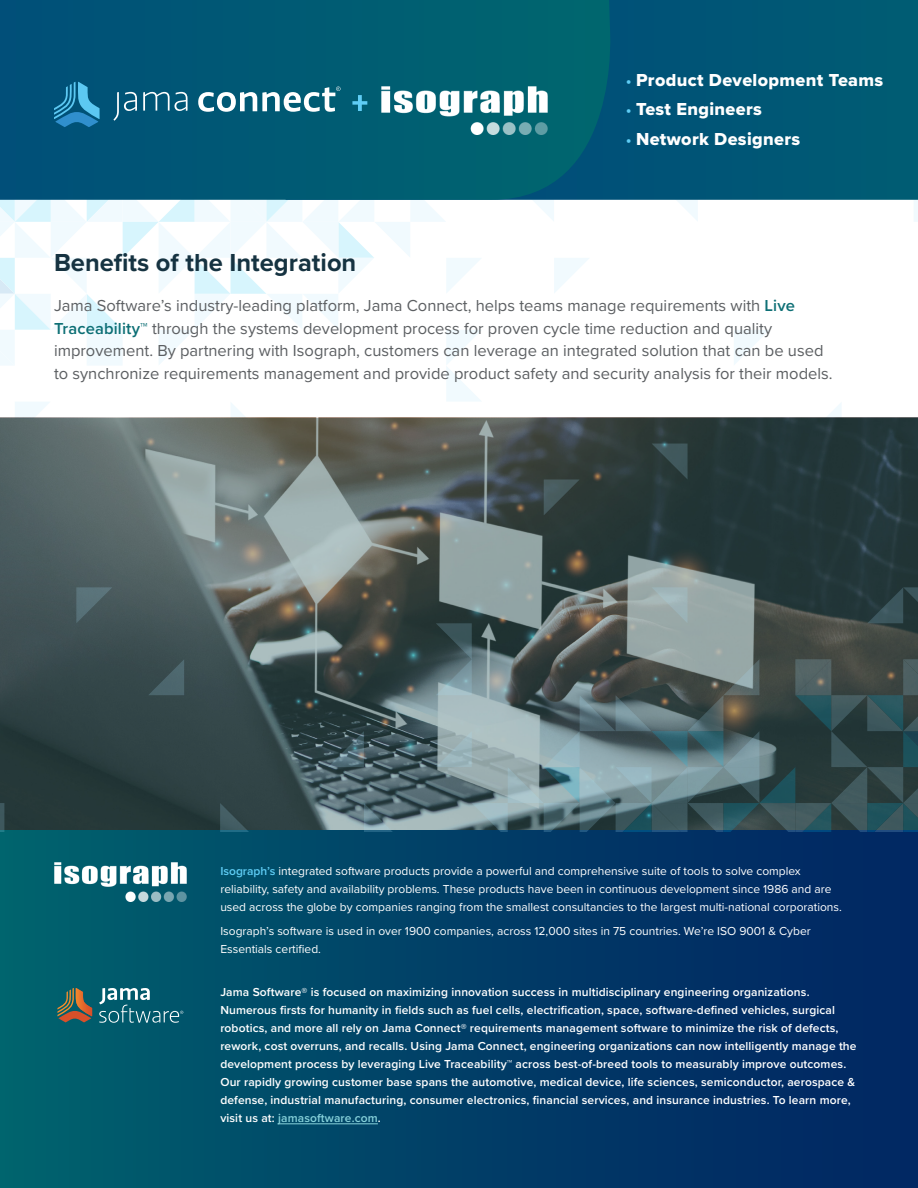
<style>
.page{position:relative;width:918px;height:1188px;background:#fff}
.page>*{position:absolute;margin:0;border:0;box-sizing:border-box;transform-origin:0 0}
.Bullets_Summary_Page{font:700 25.5px "Proxima Nova";color:#163341}
.Bullets_Summary_Page-2{font:18px "Proxima Nova Extrabld";letter-spacing:.02em;color:#fff}
.Body_Copy{font:16.5px/22.5px "Proxima Nova";color:#5c5f62}
.Bullets_Summary_Page-3{font:600 12px/18px "Proxima Nova";letter-spacing:.01em;color:#fff}
.Bullets_Summary_Page-4{font:12px/18px "Proxima Nova";color:#fff}
.s1{font-family:"Proxima Nova";font-weight:600;font-size:16.5px;color:#5fcdf5}
.s2{font-weight:600;color:#0d6f75}
.s3{font-weight:600;color:#5fcdf5}
.s4{color:#87d2db}
</style>
<div class="page">
<img style="left:0;top:418px;width:918px;height:413px">
<svg style="left:806px;top:403px;width:36px;height:15px"></svg>
<svg style="left:533px;top:200px;width:21px;height:21px"></svg>
<svg style="left:677px;top:200px;width:21px;height:21px"></svg>
<svg style="left:554px;top:258px;width:35px;height:35px"></svg>
<svg style="left:914px;top:200px;width:4px;height:22px"></svg>
<svg style="left:734px;top:330px;width:35px;height:35px"></svg>
<svg style="left:0;top:200px;width:482px;height:218px"></svg>
<div style="left:623px;top:0;width:295px;height:200px;background:#005775"></div>
<svg style="left:0;top:0;width:623px;height:200px;background:#005974"></svg>
<svg style="left:113px;top:92px;width:24px;height:29px"></svg>
<svg style="left:143px;top:92px;width:45px;height:19px"></svg>
<svg style="left:54px;top:82px;width:46px;height:45px;background:#217ca7"></svg>
<svg style="left:198px;top:87px;width:143px;height:25px"></svg>
<img style="left:381px;top:86px;width:166px;height:49px">
<svg style="left:352px;top:95px;width:15px;height:16px"></svg>
<div style="left:0;top:831px;width:918px;height:357px;background:linear-gradient(to right,#00606d,#012262)"></div>
<hr style="left:278px;top:1123px;width:100px;height:1px;background:#87d2db">
<svg style="left:99px;top:988px;width:84px;height:35px;background:#307787"></svg>
<svg style="left:57px;top:988px;width:35px;height:34px"></svg>
<img style="left:76px;top:988px;width:16px;height:28px">
<img style="left:54px;top:863px;width:133px;height:39px">
<svg style="left:76px;top:587px;width:36px;height:36px"></svg>
<svg style="left:544px;top:479px;width:36px;height:36px"></svg>
<svg style="left:364px;top:803px;width:36px;height:29px"></svg>
<svg style="left:220px;top:803px;width:36px;height:29px"></svg>
<svg style="left:328px;top:731px;width:36px;height:36px"></svg>
<svg style="left:0;top:803px;width:4px;height:29px"></svg>
<svg style="left:148px;top:659px;width:36px;height:36px"></svg>
<svg style="left:652px;top:444px;width:36px;height:35px"></svg>
<svg style="left:436px;top:587px;width:482px;height:245px;background:#596c6e"></svg>
<p class="Bullets_Summary_Page" style="left:54px;top:244px;width:304px">Benefits of the Integration</p>
<p class="Bullets_Summary_Page-2" style="left:626px;top:67px;width:259px"><span class="s1">•</span> Product Development Teams</p>
<p class="Bullets_Summary_Page-2" style="left:626px;top:96px;width:138px"><span class="s1">•</span> Test Engineers</p>
<p class="Bullets_Summary_Page-2" style="left:626px;top:125px;width:176px"><span class="s1">•</span> Network Designers</p>
<p class="Body_Copy" style="left:54px;top:294px;width:780px">Jama Software’s industry-leading platform, Jama Connect, helps teams manage requirements with <span class="s2">Live Traceability™</span> through the systems development process for proven cycle time reduction and quality improvement. By partnering with Isograph, customers can leverage an integrated solution that can be used to synchronize requirements management and provide product safety and security analysis for their models.</p>
<p class="Bullets_Summary_Page-4" style="left:220px;top:861px;width:623px"><span class="s3">Isograph’s</span> integrated software products provide a powerful and comprehensive suite of tools to solve complex reliability, safety and availability problems. These products have been in continuous development since 1986 and are used across the globe by companies ranging from the smallest consultancies to the largest multi-national corporations.</p>
<p class="Bullets_Summary_Page-4" style="left:220px;top:922px;width:592px">Isograph’s software is used in over 1900 companies, across 12,000 sites in 75 countries. We’re ISO 9001 &amp; Cyber<br>Essentials certified.</p>
<p class="Bullets_Summary_Page-3" style="left:220px;top:983px;width:638px">Jama Software® is focused on maximizing innovation success in multidisciplinary engineering organizations.<br>Numerous firsts for humanity in fields such as fuel cells, electrification, space, software-defined vehicles, surgical robotics, and more all rely on Jama Connect® requirements management software to minimize the risk of defects, rework, cost overruns, and recalls. Using Jama Connect, engineering organizations can now intelligently manage the development process by leveraging Live Traceability™ across best-of-breed tools to measurably improve outcomes.<br>Our rapidly growing customer base spans the automotive, medical device, life sciences, semiconductor, aerospace &amp; defense, industrial manufacturing, consumer electronics, financial services, and insurance industries. To learn more, visit us at: <span class="s4">jamasoftware.com</span>.</p>
</div>
